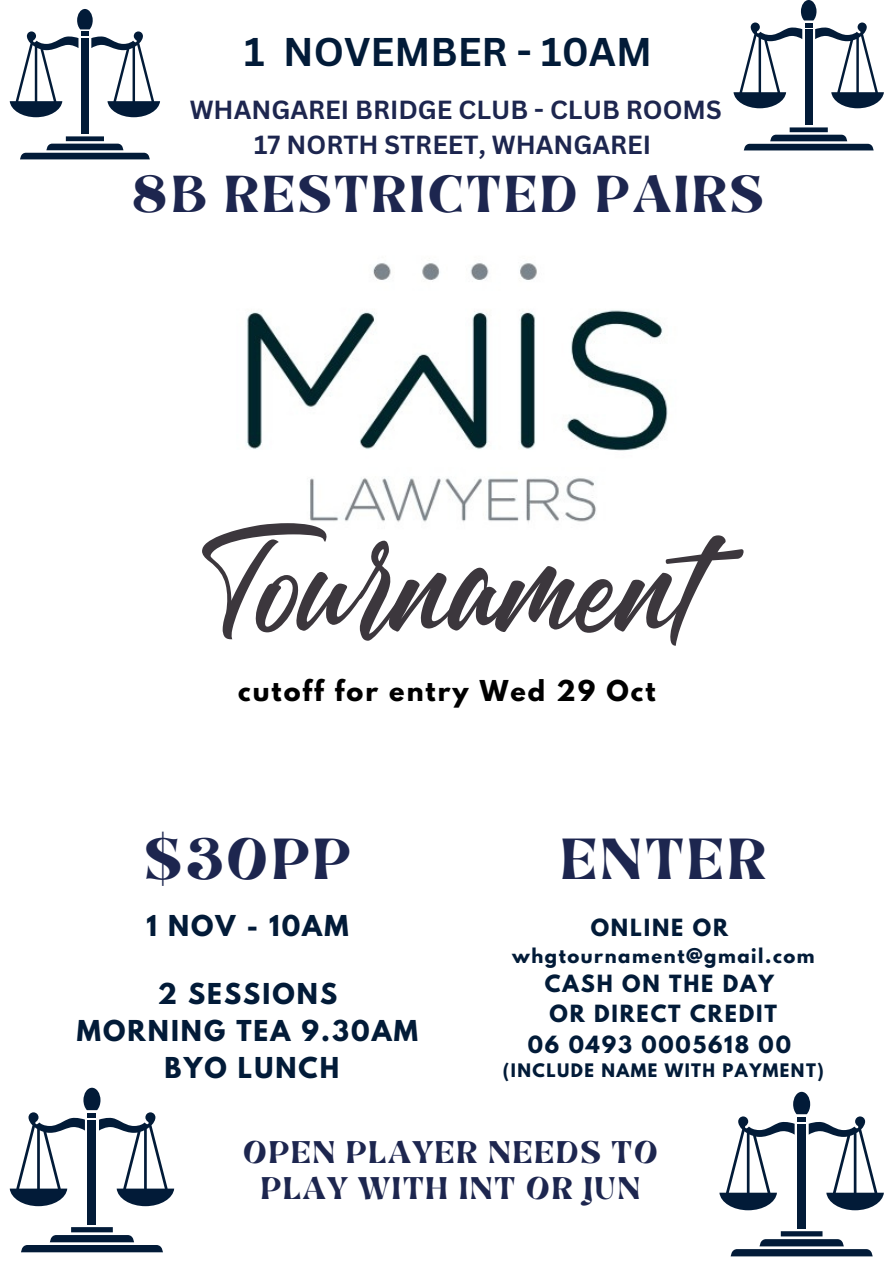
<style>
.page{position:relative;width:894px;height:1264px;background:#fff}
.page>*{position:absolute;margin:0;border:0;box-sizing:border-box;transform-origin:0 0}
.t1{font:203.25px "RTL Yummy Regular";color:#3c373d}
.t2{font:46.5px "Brasika Display";letter-spacing:.105em;color:#1d264f}
.t3{font:41.7px "Brasika Display";letter-spacing:.11em;color:#1d264f}
.t4{font:700 39px "Canva Sans";color:#021b38}
.t5{font:700 25.5px/34.8px "Canva Sans";color:#1d264f;text-align:center}
.t6{font:700 25.5px/37.2px "League Spartan";letter-spacing:.08em;color:#021b38;text-align:center}
.t7{font:700 25.5px "League Spartan";letter-spacing:.08em;color:#000}
.t8{font:25.2px/36px "Brasika Display";letter-spacing:.105em;color:#1d264f;text-align:center}
.t9{font:700 21px/30.3px "League Spartan";letter-spacing:.085em;color:#021b38;text-align:center}
.t10{font:700 18px "League Spartan";letter-spacing:.085em;color:#021b38}
.t11{font:700 16.5px "League Spartan";letter-spacing:.085em;color:#021b38}
</style>
<div class="page">
<div style="left:81px;top:39px;width:8px;height:95px;background:#021b38"></div>
<svg style="left:20px;top:136px;width:130px;height:23px"></svg>
<svg style="left:10px;top:9px;width:150px;height:108px"></svg>
<div style="left:804px;top:30px;width:8px;height:95px;background:#021b38"></div>
<svg style="left:744px;top:127px;width:129px;height:23px"></svg>
<svg style="left:733px;top:0;width:150px;height:108px"></svg>
<div style="left:797px;top:1124px;width:8px;height:104px;background:#021b38"></div>
<svg style="left:730px;top:1231px;width:142px;height:25px"></svg>
<svg style="left:719px;top:1091px;width:164px;height:119px"></svg>
<div style="left:88px;top:1120px;width:8px;height:104px;background:#021b38"></div>
<svg style="left:21px;top:1227px;width:142px;height:24px"></svg>
<svg style="left:10px;top:1087px;width:164px;height:119px"></svg>
<img style="left:246px;top:258px;width:422px;height:264px">
<p class="t4" style="left:244px;top:24px;width:409px">1 NOVEMBER - 10AM</p>
<p class="t5" style="left:190px;top:92px;width:533px">WHANGAREI BRIDGE CLUB - CLUB ROOMS<br>17 NORTH STREET, WHANGAREI</p>
<p class="t3" style="left:131px;top:162px;width:632px">8B RESTRICTED PAIRS</p>
<h1 class="t1" style="left:198px;top:480px;width:498px">Tournament</h1>
<h5 class="t7" style="left:238px;top:678px;width:419px">cutoff for entry Wed 29 Oct</h5>
<h2 class="t2" style="left:145px;top:823px;width:205px">$30PP</h2>
<h2 class="t2" style="left:561px;top:823px;width:206px">ENTER</h2>
<p class="t9" style="left:590px;top:914px;width:139px">ONLINE OR</p>
<p class="t10" style="left:512px;top:946px;width:304px">whgtournament@gmail.com</p>
<p class="t9" style="left:527px;top:970px;width:264px">CASH ON THE DAY<br>OR DIRECT CREDIT<br>06 0493 0005618 00</p>
<p class="t11" style="left:502px;top:1062px;width:322px">(INCLUDE NAME WITH PAYMENT)</p>
<h4 class="t6" style="left:146px;top:910px;width:203px">1 NOV - 10AM</h4>
<p class="t6" style="left:77px;top:978px;width:342px">2 SESSIONS<br>MORNING TEA 9.30AM<br>BYO LUNCH</p>
<h3 class="t8" style="left:243px;top:1135px;width:415px">OPEN PLAYER NEEDS TO<br>PLAY WITH INT OR JUN</h3>
</div>
